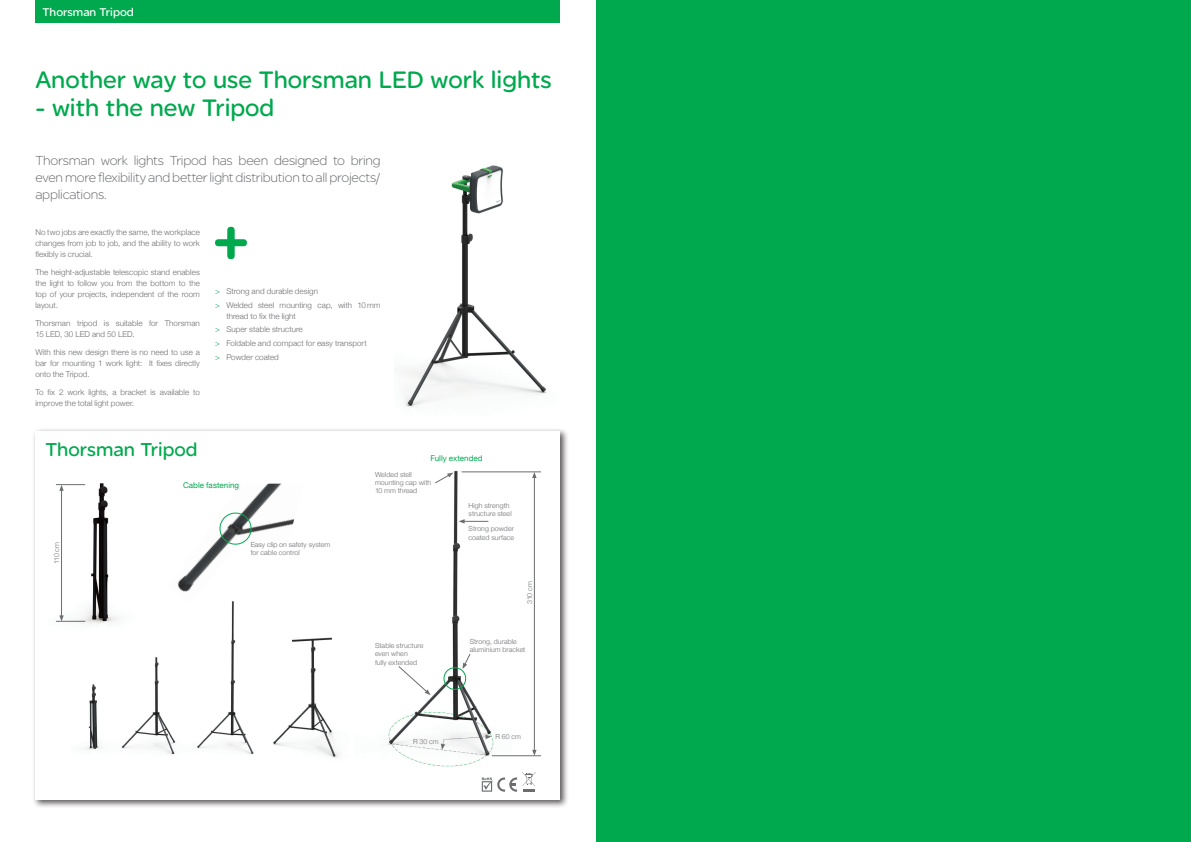
<style>
.page{position:relative;width:1191px;height:842px;background:#fff}
.page>*{position:absolute;margin:0;border:0;box-sizing:border-box;transform-origin:0 0}
.t1{font:25.5px "SE Optimist";color:#00a94e}
.t2{font:20px "SE Optimist";color:#00a94e}
.t3{font:300 14px/17px "SE Optimist";letter-spacing:-.02em;color:#6c6d70;text-align:justify}
.t4{font:12px "SE Optimist";color:#fff}
.t5{font:300 8px/11px "Helvetica Neue";letter-spacing:.005em;color:#6c6d70}
.t6{font:8px "Helvetica Neue";letter-spacing:.005em;color:#00a94e}
.t7{font:300 7px/8.4px "Helvetica Neue";letter-spacing:.01em;color:#6c6d70}
.s1{color:#00a94e}
</style>
<div class="page">
<div style="left:35px;top:0;width:525px;height:23px;background:#00a94e"></div>
<div style="left:596px;top:0;width:595px;height:842px;background:#00a94e"></div>
<svg style="left:215px;top:227px;width:32px;height:32px"></svg>
<div style="left:32px;top:427px;width:537px;height:381px;background:#231f20;opacity:.75"></div>
<div style="left:35px;top:431px;width:525px;height:368px;background:#fff"></div>
<img style="left:403px;top:165px;width:144px;height:242px">
<img style="left:84px;top:602px;width:256px;height:156px">
<img style="left:55px;top:483px;width:100px;height:149px">
<img style="left:387px;top:471px;width:140px;height:296px">
<svg style="left:482px;top:772px;width:54px;height:20px"></svg>
<img style="left:177px;top:484px;width:118px;height:118px">
<svg style="left:217px;top:510px;width:36px;height:37px"></svg>
<hr style="left:462px;top:472px;width:79px;height:1px;background:#6c6d70">
<hr style="left:492px;top:755px;width:49px;height:1px;background:#6c6d70">
<hr style="left:61px;top:489px;width:1px;height:128px;background:#6c6d70">
<svg style="left:56px;top:484px;width:29px;height:7px"></svg>
<svg style="left:56px;top:615px;width:29px;height:7px"></svg>
<hr style="left:534px;top:476px;width:1px;height:275px;background:#6c6d70">
<svg style="left:532px;top:472px;width:4px;height:6px"></svg>
<svg style="left:532px;top:750px;width:4px;height:6px"></svg>
<svg style="left:435px;top:473px;width:18px;height:10px"></svg>
<svg style="left:458px;top:519px;width:30px;height:4px"></svg>
<svg style="left:398px;top:666px;width:32px;height:29px"></svg>
<svg style="left:462px;top:654px;width:8px;height:15px"></svg>
<div style="left:443px;top:667px;width:23px;height:23px;border:1px solid #00a94e;border-radius:50%"></div>
<h3 class="t4" style="left:43px;top:5px;width:93px">Thorsman Tripod</h3>
<h1 class="t1" style="left:35px;top:66px;width:517px">Another way to use Thorsman LED work lights</h1>
<h1 class="t1" style="left:35px;top:94px;width:240px">- with the new Tripod</h1>
<h3 class="t3" style="left:35px;top:152px;width:346px">Thorsman work lights Tripod has been designed to bring even more flexibility and better light distribution to all projects/ applications.</h3>
<p class="t5" style="left:35px;top:226px;width:166px;text-align:justify">No two jobs are exactly the same, the workplace changes from job to job, and the ability to work flexibly is crucial.</p>
<p class="t5" style="left:35px;top:266px;width:166px;text-align:justify">The height-adjustable telescopic stand enables the light to follow you from the bottom to the top of your projects, independent of the room layout.</p>
<p class="t5" style="left:35px;top:317px;width:166px">Thorsman tripod is suitable for Thorsman<br>15 LED, 30 LED and 50 LED.</p>
<p class="t5" style="left:35px;top:346px;width:166px;text-align:justify">With this new design there is no need to use a bar for mounting 1 work light: It fixes directly onto the Tripod.</p>
<p class="t5" style="left:35px;top:386px;width:166px">To fix 2 work lights, a bracket is available to improve the total light power.</p>
<p class="t5" style="left:215px;top:284px;width:167px;line-height:13.8px"><span class="s1">&gt;</span> Strong and durable design<br><span class="s1">&gt;</span> Welded steel mounting cap, with 10mm</p>
<p class="t5" style="left:215px;top:309px;width:153px;line-height:13.8px;text-indent:11px">thread to fix the light<br><span class="s1">&gt;</span> Super stable structure<br><span class="s1">&gt;</span> Foldable and compact for easy transport <span class="s1">&gt;</span> Powder coated</p>
<h2 class="t2" style="left:45px;top:438px;width:154px">Thorsman Tripod</h2>
<p class="t6" style="left:183px;top:480px;width:58px">Cable fastening</p>
<p class="t7" style="left:52px;top:564px;width:23px;rotate:-90deg">110 cm</p>
<p class="t7" style="left:251px;top:540px;width:81px">Easy clip on safety system for cable control</p>
<p class="t6" style="left:430px;top:453px;width:54px">Fully extended</p>
<p class="t7" style="left:375px;top:470px;width:58px">Welded stell mounting cap with<br>10 mm thread</p>
<p class="t7" style="left:375px;top:641px;width:50px">Stable structure even when<br>fully extended</p>
<p class="t7" style="left:413px;top:738px;width:27px">R 30 cm</p>
<p class="t7" style="left:468px;top:501px;width:45px">High strength structure steel</p>
<p class="t7" style="left:468px;top:524px;width:47px">Strong powder coated surface</p>
<p class="t7" style="left:525px;top:604px;width:24px;rotate:-90deg">310 cm</p>
<p class="t7" style="left:470px;top:637px;width:57px">Strong, durable aluminium bracket</p>
<p class="t7" style="left:495px;top:732px;width:27px">R 60 cm</p>
</div>
